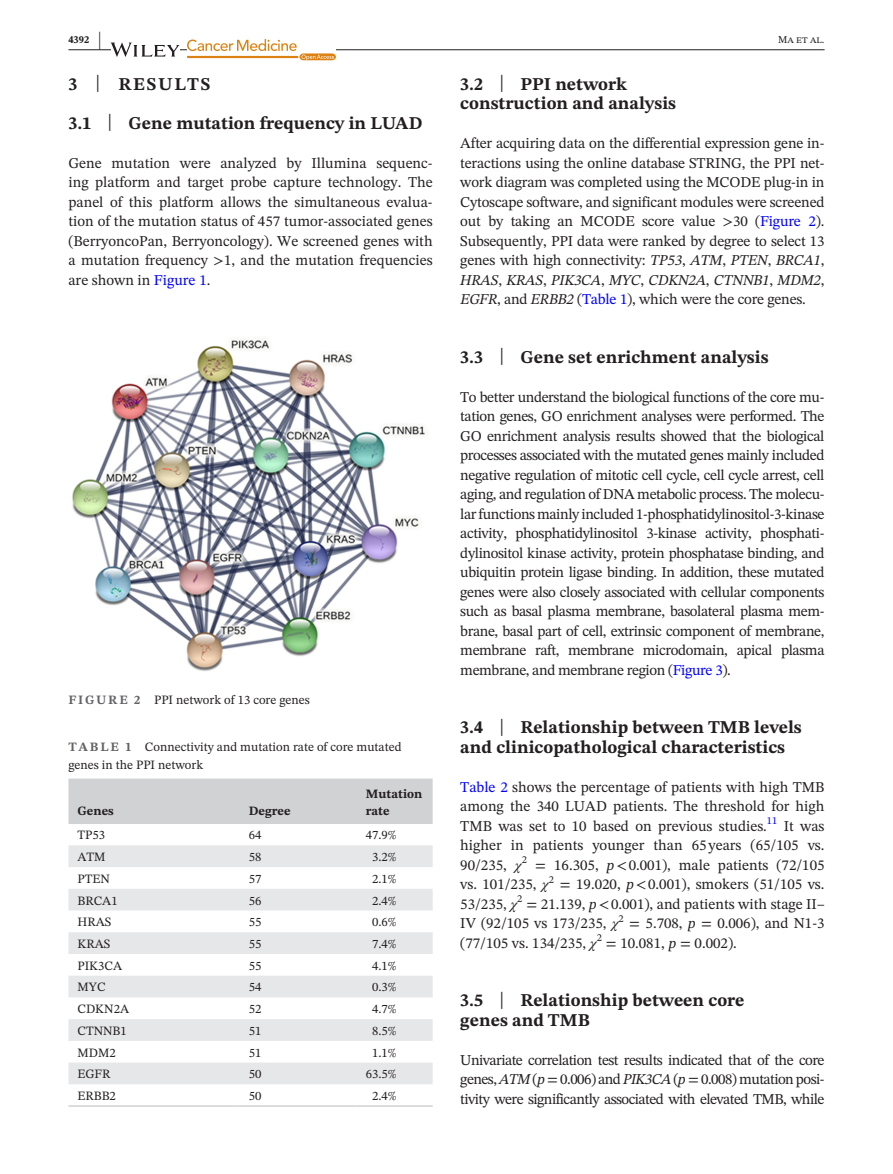
<style>
.page{position:relative;width:893px;height:1174px;background:#fff}
.page>*{position:absolute;margin:0;border:0;box-sizing:border-box;transform-origin:0 0}
.t1{font:700 18px/19.5px "STIX Two Text";color:#231f20}
.t2{font:15px/19.5px "STIX Two Text";color:#231f20;text-align:justify}
.t3{font:12.75px/18px "STIX Two Text";color:#231f20}
.t4{font:700 12.75px/17.2px "STIX Two Text";color:#231f20}
.t5{font:10.5px "STIX Two Text";color:#231f20}
.t6{font:700 10.5px "STIX Two Text";color:#231f20}
.t7{font:10.5px "STIX Two Text";color:#00f}
.s1{font-size:21px}
.s2{font-weight:400;font-size:23.7px}
.s3{color:#00f}
.s4{font-style:italic}
.s5{font-weight:700;color:#636366}
.s6{font-family:"STIX";font-style:italic}
</style>
<div class="page">
<hr style="left:68px;top:49px;width:756px;height:1px;background:#231f20">
<svg style="left:111px;top:43px;width:68px;height:14px"></svg>
<svg style="left:187px;top:39px;width:149px;height:21px"></svg>
<img style="left:72px;top:338px;width:353px;height:333px">
<div style="left:68px;top:778px;width:365px;height:46px;background:#d1d2d4"></div>
<svg style="left:68px;top:845px;width:365px;height:239px;fill:#e6e7e9"></svg>
<hr style="left:68px;top:1105px;width:172px;height:1px;background:#d1d2d4">
<hr style="left:240px;top:1105px;width:117px;height:1px;background:#d1d2d4">
<hr style="left:357px;top:1105px;width:76px;height:1px;background:#d1d2d4">
<p class="t6" style="left:68px;top:32px;width:34px">4392 <span class="s1">|</span></p>
<p class="t5" style="left:778px;top:32px;width:48px">Ma et al.</p>
<p class="t1" style="left:68px;top:65px;width:355px;line-height:39px">3 <span class="s2">|</span> RESULTS<br>3.1 <span class="s2">|</span> Gene mutation frequency in LUAD</p>
<p class="t2" style="left:68px;top:153px;width:366px">Gene mutation were analyzed by Illumina sequenc&shy;ing platform and target probe capture technology. The panel of this platform allows the simultaneous evalua&shy;tion of the mutation status of 457 tumor-associated genes (BerryoncoPan, Berryoncology). We screened genes with a mutation frequency &gt;1, and the mutation frequencies are shown in <span class="s3">Figure 1</span>.</p>
<p class="t1" style="left:460px;top:74px;width:217px">3.2 <span class="s2">|</span> PPI network construction and analysis</p>
<p class="t2" style="left:460px;top:133px;width:366px">After acquiring data on the differential expression gene in&shy;teractions using the online database STRING, the PPI net&shy;work diagram was completed using the MCODE plug-in in Cytoscape software, and significant modules were screened out by taking an MCODE score value &gt;30 (<span class="s3">Figure 2</span>).<br>Subsequently, PPI data were ranked by degree to select 13 genes with high connectivity: <span class="s4">TP53</span>, <span class="s4">ATM</span>, <span class="s4">PTEN</span>, <span class="s4">BRCA1</span>, <span class="s4">HRAS</span>, <span class="s4">KRAS</span>, <span class="s4">PIK3CA</span>, <span class="s4">MYC</span>, <span class="s4">CDKN2A</span>, <span class="s4">CTNNB1</span>, <span class="s4">MDM2</span>, <span class="s4">EGFR</span>, and <span class="s4">ERBB2</span> (<span class="s3">Table 1</span>), which were the core genes.</p>
<p class="t3" style="left:68px;top:691px;width:243px"><span class="s5">FIGURE 2</span> PPI network of 13 core genes</p>
<p class="t3" style="left:68px;top:737px;width:335px"><span class="s5">TABLE 1</span> Connectivity and mutation rate of core mutated genes in the PPI network</p>
<p class="t4" style="left:77px;top:802px;width:38px">Genes</p>
<p class="t4" style="left:249px;top:802px;width:43px">Degree</p>
<p class="t4" style="left:366px;top:785px;width:58px">Mutation rate</p>
<p class="t3" style="left:77px;top:826px;width:29px">TP53</p>
<p class="t3" style="left:249px;top:826px;width:14px">64</p>
<p class="t3" style="left:366px;top:826px;width:32px">47.9%</p>
<p class="t3" style="left:77px;top:847px;width:30px">ATM</p>
<p class="t3" style="left:249px;top:847px;width:14px">58</p>
<p class="t3" style="left:372px;top:847px;width:26px">3.2%</p>
<p class="t3" style="left:77px;top:869px;width:34px">PTEN</p>
<p class="t3" style="left:249px;top:869px;width:14px">57</p>
<p class="t3" style="left:372px;top:869px;width:26px">2.1%</p>
<p class="t3" style="left:77px;top:891px;width:42px">BRCA1</p>
<p class="t3" style="left:249px;top:891px;width:14px">56</p>
<p class="t3" style="left:372px;top:891px;width:26px">2.4%</p>
<p class="t3" style="left:77px;top:913px;width:35px">HRAS</p>
<p class="t3" style="left:249px;top:913px;width:14px">55</p>
<p class="t3" style="left:372px;top:913px;width:26px">0.6%</p>
<p class="t3" style="left:77px;top:934px;width:34px">KRAS</p>
<p class="t3" style="left:249px;top:934px;width:14px">55</p>
<p class="t3" style="left:372px;top:934px;width:26px">7.4%</p>
<p class="t3" style="left:77px;top:956px;width:46px">PIK3CA</p>
<p class="t3" style="left:249px;top:956px;width:14px">55</p>
<p class="t3" style="left:372px;top:956px;width:26px">4.1%</p>
<p class="t3" style="left:77px;top:978px;width:30px">MYC</p>
<p class="t3" style="left:249px;top:978px;width:14px">54</p>
<p class="t3" style="left:372px;top:978px;width:26px">0.3%</p>
<p class="t3" style="left:77px;top:999px;width:53px">CDKN2A</p>
<p class="t3" style="left:249px;top:999px;width:14px">52</p>
<p class="t3" style="left:372px;top:999px;width:26px">4.7%</p>
<p class="t3" style="left:77px;top:1021px;width:51px">CTNNB1</p>
<p class="t3" style="left:249px;top:1021px;width:14px">51</p>
<p class="t3" style="left:372px;top:1021px;width:26px">8.5%</p>
<p class="t3" style="left:77px;top:1043px;width:40px">MDM2</p>
<p class="t3" style="left:249px;top:1043px;width:14px">51</p>
<p class="t3" style="left:372px;top:1043px;width:26px">1.1%</p>
<p class="t3" style="left:77px;top:1065px;width:35px">EGFR</p>
<p class="t3" style="left:249px;top:1065px;width:14px">50</p>
<p class="t3" style="left:366px;top:1065px;width:32px">63.5%</p>
<p class="t3" style="left:77px;top:1086px;width:40px">ERBB2</p>
<p class="t3" style="left:249px;top:1086px;width:14px">50</p>
<p class="t3" style="left:372px;top:1086px;width:26px">2.4%</p>
<p class="t1" style="left:460px;top:347px;width:310px">3.3 <span class="s2">|</span> Gene set enrichment analysis</p>
<p class="t2" style="left:460px;top:387px;width:366px">To better understand the biological functions of the core mu&shy;tation genes, GO enrichment analyses were performed. The GO enrichment analysis results showed that the biological processes associated with the mutated genes mainly included negative regulation of mitotic cell cycle, cell cycle arrest, cell aging, and regulation of DNA metabolic process. The molecu&shy;lar functions mainly included 1-phosphatidylinositol-3-kinase activity, phosphatidylinositol 3-kinase activity, phosphati&shy;dylinositol kinase activity, protein phosphatase binding, and ubiquitin protein ligase binding. In addition, these mutated genes were also closely associated with cellular components such as basal plasma membrane, basolateral plasma mem&shy;brane, basal part of cell, extrinsic component of membrane, membrane raft, membrane microdomain, apical plasma membrane, and membrane region (<span class="s3">Figure 3</span>).</p>
<p class="t1" style="left:460px;top:718px;width:343px">3.4 <span class="s2">|</span> Relationship between TMB levels and clinicopathological characteristics</p>
<p class="t2" style="left:460px;top:777px;width:366px"><span class="s3">Table 2</span> shows the percentage of patients with high TMB among the 340 LUAD patients. The threshold for high TMB was set to 10 based on previous studies.</p>
<p class="t7" style="left:767px;top:813px;width:12px">11</p>
<p class="t2" style="left:460px;top:816px;width:366px;text-indent:323px">It was higher in patients younger than 65 years (65/105 vs.<br>90/235, <span class="s6">χ</span></p>
<p class="t5" style="left:522px;top:852px;width:7px">2</p>
<p class="t2" style="left:460px;top:855px;width:366px;text-indent:75px">= 16.305, <span class="s4">p</span>&lt;0.001), male patients (72/105 vs. 101/235, <span class="s6">χ</span></p>
<p class="t5" style="left:549px;top:871px;width:7px">2</p>
<p class="t2" style="left:560px;top:874px;width:266px">= 19.020, <span class="s4">p</span>&lt;0.001), smokers (51/105 vs.</p>
<p class="t2" style="left:460px;top:894px;width:58px">53/235, <span class="s6">χ</span></p>
<p class="t5" style="left:517px;top:891px;width:7px">2</p>
<p class="t2" style="left:460px;top:894px;width:366px;text-indent:66px">= 21.139, <span class="s4">p</span>&lt;0.001), and patients with stage II–<br>IV (92/105 vs 173/235, <span class="s6">χ</span></p>
<p class="t5" style="left:619px;top:910px;width:7px">2</p>
<p class="t2" style="left:629px;top:913px;width:197px">= 5.708, <span class="s4">p</span> = 0.006), and N1-3</p>
<p class="t2" style="left:460px;top:933px;width:138px">(77/105 vs. 134/235, <span class="s6">χ</span></p>
<p class="t5" style="left:597px;top:930px;width:7px">2</p>
<p class="t2" style="left:606px;top:933px;width:133px">= 10.081, <span class="s4">p</span> = 0.002).</p>
<p class="t1" style="left:460px;top:991px;width:286px">3.5 <span class="s2">|</span> Relationship between core genes and TMB</p>
<p class="t2" style="left:460px;top:1050px;width:366px">Univariate correlation test results indicated that of the core genes, <span class="s4">ATM</span> (<span class="s4">p</span> = 0.006) and <span class="s4">PIK3CA</span> (<span class="s4">p</span> = 0.008) mutation posi&shy;tivity were significantly associated with elevated TMB, while</p>
</div>
